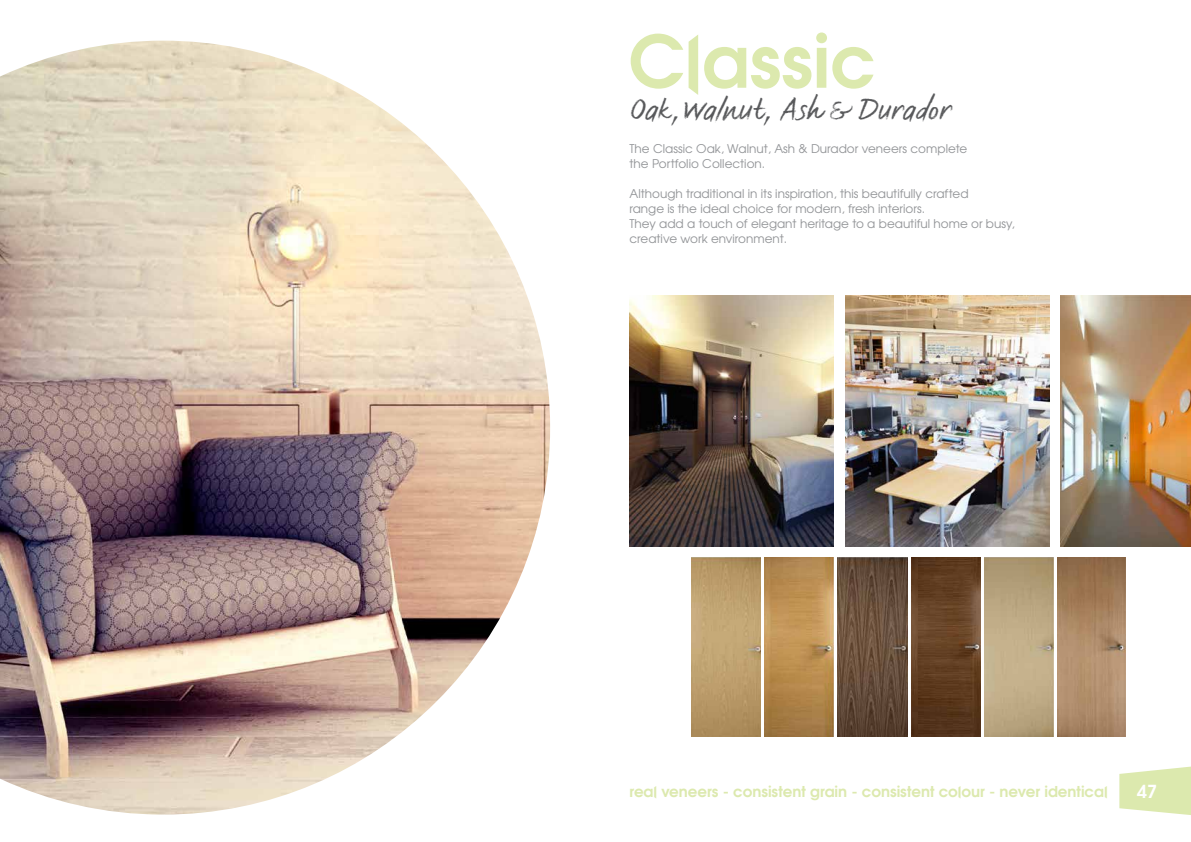
<style>
.page{position:relative;width:1191px;height:842px;background:#fff}
.page>*{position:absolute;margin:0;border:0;box-sizing:border-box;transform-origin:0 0}
.t1{font:700 72px "Te X Gyre Adventor";color:#dce9ae}
.t2{font:30px "FS Sammy";color:#58595b}
.t3{font:700 18px "Te X Gyre Adventor";color:#fff}
.t4{font:700 15px "Te X Gyre Adventor";color:#dce9ae}
.t5{font:12px/15px "Te X Gyre Adventor";color:#939598}
</style>
<div class="page">
<svg style="left:1119px;top:766px;width:72px;height:49px;background:#e1ecba"></svg>
<img style="left:0;top:41px;width:550px;height:773px">
<img style="left:629px;top:296px;width:204px;height:250px">
<img style="left:845px;top:296px;width:204px;height:250px">
<img style="left:1060px;top:296px;width:131px;height:250px">
<img style="left:691px;top:557px;width:69px;height:179px">
<img style="left:764px;top:557px;width:69px;height:179px">
<img style="left:838px;top:557px;width:69px;height:179px">
<img style="left:984px;top:557px;width:69px;height:179px">
<img style="left:911px;top:557px;width:69px;height:179px">
<img style="left:1057px;top:557px;width:69px;height:179px">
<h1 class="t1" style="left:628px;top:-1px;width:249px">Classic</h1>
<h2 class="t2" style="left:629px;top:91px;width:323px">Oak,Walnut, Ash &amp; Durador</h2>
<p class="t5" style="left:629px;top:140px;width:339px">The Classic Oak, Walnut, Ash &amp; Durador veneers complete the Portfolio Collection.</p>
<p class="t5" style="left:629px;top:185px;width:387px">Although traditional in its inspiration, this beautifully crafted<br>range is the ideal choice for modern, fresh interiors.<br>They add a touch of elegant heritage to a beautiful home or busy, creative work environment.</p>
<p class="t4" style="left:629px;top:778px;width:480px">real veneers - consistent grain - consistent colour - never identical</p>
<h3 class="t3" style="left:1137px;top:776px;width:22px">47</h3>
</div>
